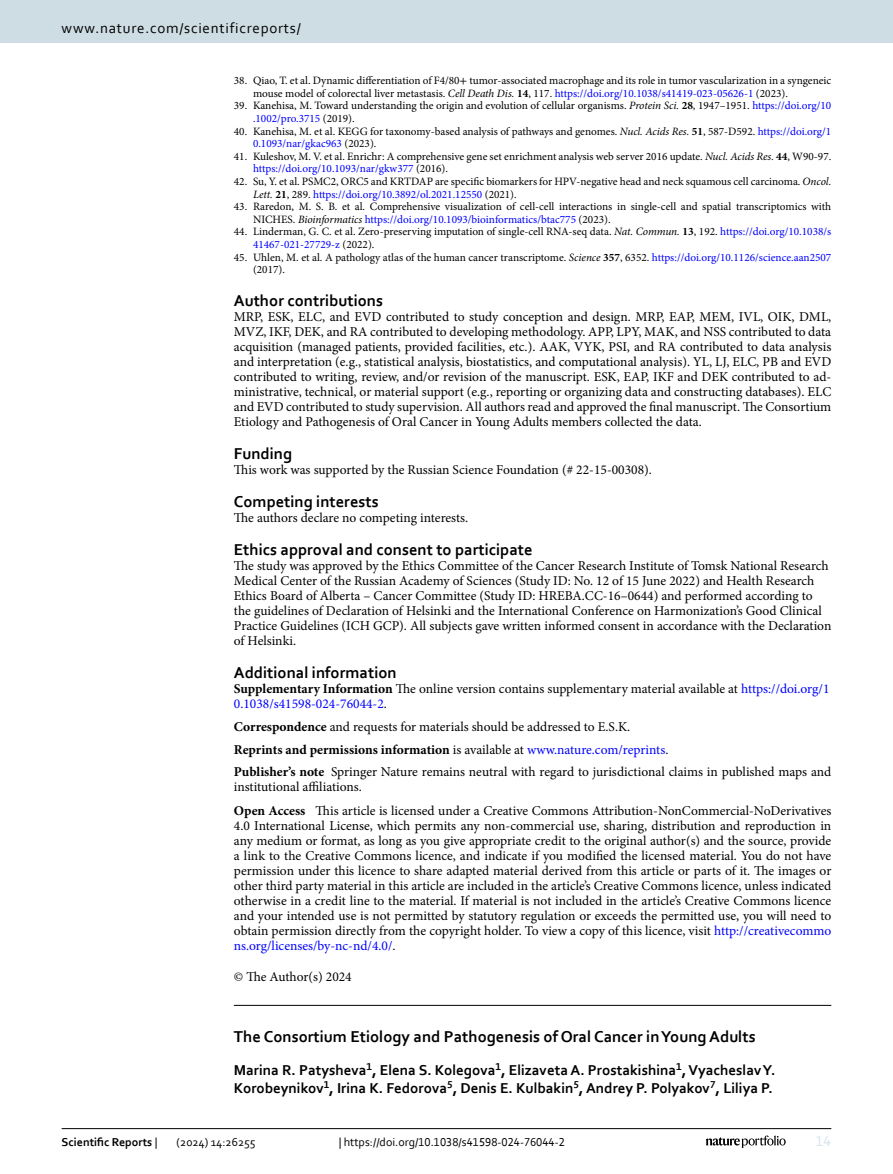
<style>
.page{position:relative;width:893px;height:1174px;background:#fff}
.page>*{position:absolute;margin:0;border:0;box-sizing:border-box;transform-origin:0 0}
.Endmatter_Heading{font:700 16.5px "Corbel";color:#000}
.Consortia_Head{font:700 16.5px "Corbel";color:#000}
.Consortia_Authors{font:700 15px/18px "Corbel";color:#000}
.t1{font:15px "Corbel";letter-spacing:.05em;color:#000}
.t2{font:15px "Corbel";color:#d9e4eb}
.Open_Access{font:13.5px/15px "Minion Pro";color:#000;text-align:justify}
.Author_Contribution{font:13.5px/15px "Minion Pro";color:#000;text-align:justify}
.Ethics_Declarations{font:13.5px/15px "Minion Pro";color:#000}
.Article_Note_ESM{font:13.5px/15px "Minion Pro";color:#000}
.Publisher_Note{font:13.5px/15px "Minion Pro";letter-spacing:-.005em;color:#000}
.Article_Note_ESM-2{font:700 13.5px "Minion Pro";color:#000}
.Funding{font:13.5px "Minion Pro";color:#000}
.Copyright{font:13.5px "Minion Pro";color:#000}
.t3{font:12px "Corbel";color:#000}
.t4{font:700 12px "Corbel";color:#000}
.Literatur_Entry_1-99{font:11.25px/12.6px "Minion Pro";color:#000}
.s1{font-family:"STIX"}
.s2{font-style:italic}
.s3{font-weight:700}
.s4{color:#00f}
.s5{font-weight:400}
.s6{font-weight:400;color:#00f}
</style>
<div class="page">
<hr style="left:234px;top:1005px;width:597px;height:1px;background:#000">
<hr style="left:62px;top:1128px;width:769px;height:1px;background:#000">
<svg style="left:706px;top:1135px;width:80px;height:12px"></svg>
<div style="left:0;top:0;width:893px;height:43px;background:#cedde4"></div>
<h2 class="t1" style="left:62px;top:18px;width:241px">www.nature.com/scientificreports/</h2>
<p class="Literatur_Entry_1-99" style="left:253px;top:74px;width:580px;text-indent:-19px">38. Qiao, T. et al. Dynamic differentiation of F4/80<span class="s1">+</span> tumor-associated macrophage and its role in tumor vascularization in a syngeneic mouse model of colorectal liver metastasis. <span class="s2">Cell Death Dis.</span> <span class="s3">14</span>, 117. <span class="s4">https://doi.org/10.1038/s41419-023-05626-1</span> (2023).</p>
<p class="Literatur_Entry_1-99" style="left:253px;top:100px;width:580px;text-indent:-19px">39. Kanehisa, M. Toward understanding the origin and evolution of cellular organisms. <span class="s2">Protein Sci.</span> <span class="s3">28</span>, 1947–1951. <span class="s4">https://doi.org/10 .1002/pro.3715</span> (2019).</p>
<p class="Literatur_Entry_1-99" style="left:253px;top:125px;width:580px;text-indent:-19px">40. Kanehisa, M. et al. KEGG for taxonomy-based analysis of pathways and genomes. <span class="s2">Nucl. Acids Res.</span> <span class="s3">51</span>, 587-D592. <span class="s4">https://doi.org/1<br>0.1093/nar/gkac963</span> (2023).</p>
<p class="Literatur_Entry_1-99" style="left:253px;top:150px;width:580px;text-indent:-19px">41. Kuleshov, M. V. et al. Enrichr: A comprehensive gene set enrichment analysis web server 2016 update. <span class="s2">Nucl. Acids Res.</span> <span class="s3">44</span>, W90-97. <span class="s4">https://doi.org/10.1093/nar/gkw377</span> (2016).</p>
<p class="Literatur_Entry_1-99" style="left:253px;top:175px;width:580px;text-indent:-19px">42. Su, Y. et al. PSMC2, ORC5 and KRTDAP are specific biomarkers for HPV-negative head and neck squamous cell carcinoma. <span class="s2">Oncol.<br>Lett.</span> <span class="s3">21</span>, 289. <span class="s4">https://doi.org/10.3892/ol.2021.12550</span> (2021).</p>
<p class="Literatur_Entry_1-99" style="left:253px;top:200px;width:580px;text-indent:-19px">43. Raredon, M. S. B. et al. Comprehensive visualization of cell-cell interactions in single-cell and spatial transcriptomics with<br>NICHES. <span class="s2">Bioinformatics</span> <span class="s4">https://doi.org/10.1093/bioinformatics/btac775</span> (2023).</p>
<p class="Literatur_Entry_1-99" style="left:253px;top:226px;width:580px;text-indent:-19px">44. Linderman, G. C. et al. Zero-preserving imputation of single-cell RNA-seq data. <span class="s2">Nat. Commun.</span> <span class="s3">13</span>, 192. <span class="s4">https://doi.org/10.1038/s<br>41467-021-27729-z</span> (2022).</p>
<p class="Literatur_Entry_1-99" style="left:253px;top:251px;width:580px;text-indent:-19px">45. Uhlen, M. et al. A pathology atlas of the human cancer transcriptome. <span class="s2">Science</span> <span class="s3">357</span>, 6352. <span class="s4">https://doi.org/10.1126/science.aan2507 </span>(2017).</p>
<p class="Endmatter_Heading" style="left:234px;top:290px;width:151px">Author contributions</p>
<p class="Author_Contribution" style="left:234px;top:309px;width:599px">MRP, ESK, ELC, and EVD contributed to study conception and design. MRP, EAP, MEM, IVL, OIK, DML, MVZ, IKF, DEK, and RA contributed to developing methodology. APP, LPY, MAK, and NSS contributed to data acquisition (managed patients, provided facilities, etc.). AAK, VYK, PSI, and RA contributed to data analysis and interpretation (e.g., statistical analysis, biostatistics, and computational analysis). YL, LJ, ELC, PB and EVD contributed to writing, review, and/or revision of the manuscript. ESK, EAP, IKF and DEK contributed to ad&shy;ministrative, technical, or material support (e.g., reporting or organizing data and constructing databases). ELC and EVD contributed to study supervision. All authors read and approved the final manuscript. The Consortium Etiology and Pathogenesis of Oral Cancer in Young Adults members collected the data.</p>
<p class="Endmatter_Heading" style="left:234px;top:443px;width:60px">Funding</p>
<p class="Funding" style="left:234px;top:461px;width:420px">This work was supported by the Russian Science Foundation (# 22-15-00308).</p>
<p class="Endmatter_Heading" style="left:234px;top:491px;width:146px">Competing interests</p>
<p class="Ethics_Declarations" style="left:234px;top:510px;width:236px">The authors declare no competing interests.</p>
<p class="Endmatter_Heading" style="left:234px;top:539px;width:300px">Ethics approval and consent to participate</p>
<p class="Ethics_Declarations" style="left:234px;top:558px;width:599px">The study was approved by the Ethics Committee of the Cancer Research Institute of Tomsk National Research Medical Center of the Russian Academy of Sciences (Study ID: No. 12 of 15 June 2022) and Health Research Ethics Board of Alberta – Cancer Committee (Study ID: HREBA.CC-16–0644) and performed according to the guidelines of Declaration of Helsinki and the International Conference on Harmonization’s Good Clinical Practice Guidelines (ICH GCP). All subjects gave written informed consent in accordance with the Declaration of Helsinki.</p>
<p class="Endmatter_Heading" style="left:234px;top:662px;width:164px">Additional information</p>
<p class="Article_Note_ESM" style="left:234px;top:681px;width:597px"><span class="s3">Supplementary Information</span> The online version contains supplementary material available at <span class="s4">https://doi.org/1<br>0.1038/s41598-024-76044-2</span>.</p>
<p class="Article_Note_ESM" style="left:234px;top:719px;width:398px"><span class="s3">Correspondence</span> and requests for materials should be addressed to E.S.K.</p>
<p class="Article_Note_ESM-2" style="left:234px;top:739px;width:436px">Reprints and permissions information <span class="s5">is available at</span> <span class="s6">www.nature.com/reprints</span><span class="s5">.</span></p>
<p class="Publisher_Note" style="left:234px;top:764px;width:599px"><span class="s3">Publisher’s note</span> Springer Nature remains neutral with regard to jurisdictional claims in published maps and institutional affiliations.</p>
<p class="Open_Access" style="left:234px;top:803px;width:599px"><span class="s3">Open Access</span> This article is licensed under a Creative Commons Attribution-NonCommercial-NoDerivatives 4.0 International License, which permits any non-commercial use, sharing, distribution and reproduction in any medium or format, as long as you give appropriate credit to the original author(s) and the source, provide a link to the Creative Commons licence, and indicate if you modified the licensed material. You do not have permission under this licence to share adapted material derived from this article or parts of it. The images or other third party material in this article are included in the article’s Creative Commons licence, unless indicated otherwise in a credit line to the material. If material is not included in the article’s Creative Commons licence and your intended use is not permitted by statutory regulation or exceeds the permitted use, you will need to obtain permission directly from the copyright holder. To view a copy of this licence, visit <span class="s4">http://creativecommo ns.org/licenses/by-nc-nd/4.0/</span>.</p>
<p class="Copyright" style="left:234px;top:968px;width:119px">© The Author(s) 2024</p>
<p class="Consortia_Head" style="left:234px;top:1025px;width:523px">The Consortium Etiology and Pathogenesis of Oral Cancer in Young Adults</p>
<p class="Consortia_Authors" style="left:234px;top:1060px;width:543px">Marina R. Patysheva<sup>1</sup>, Elena S. Kolegova<sup>1</sup>, Elizaveta A. Prostakishina<sup>1</sup>, Vyacheslav Y.<br>Korobeynikov<sup>1</sup>, Irina K. Fedorova<sup>5</sup>, Denis E. Kulbakin<sup>5</sup>, Andrey P. Polyakov<sup>7</sup>, Liliya P.</p>
<p class="t4" style="left:62px;top:1134px;width:97px">Scientific Reports <span class="s5">|</span></p>
<p class="t3" style="left:177px;top:1134px;width:81px">(2024) 14:26255</p>
<p class="t3" style="left:339px;top:1134px;width:228px">| https://doi.org/10.1038/s41598-024-76044-2</p>
<h2 class="t2" style="left:816px;top:1132px;width:17px">14</h2>
</div>
